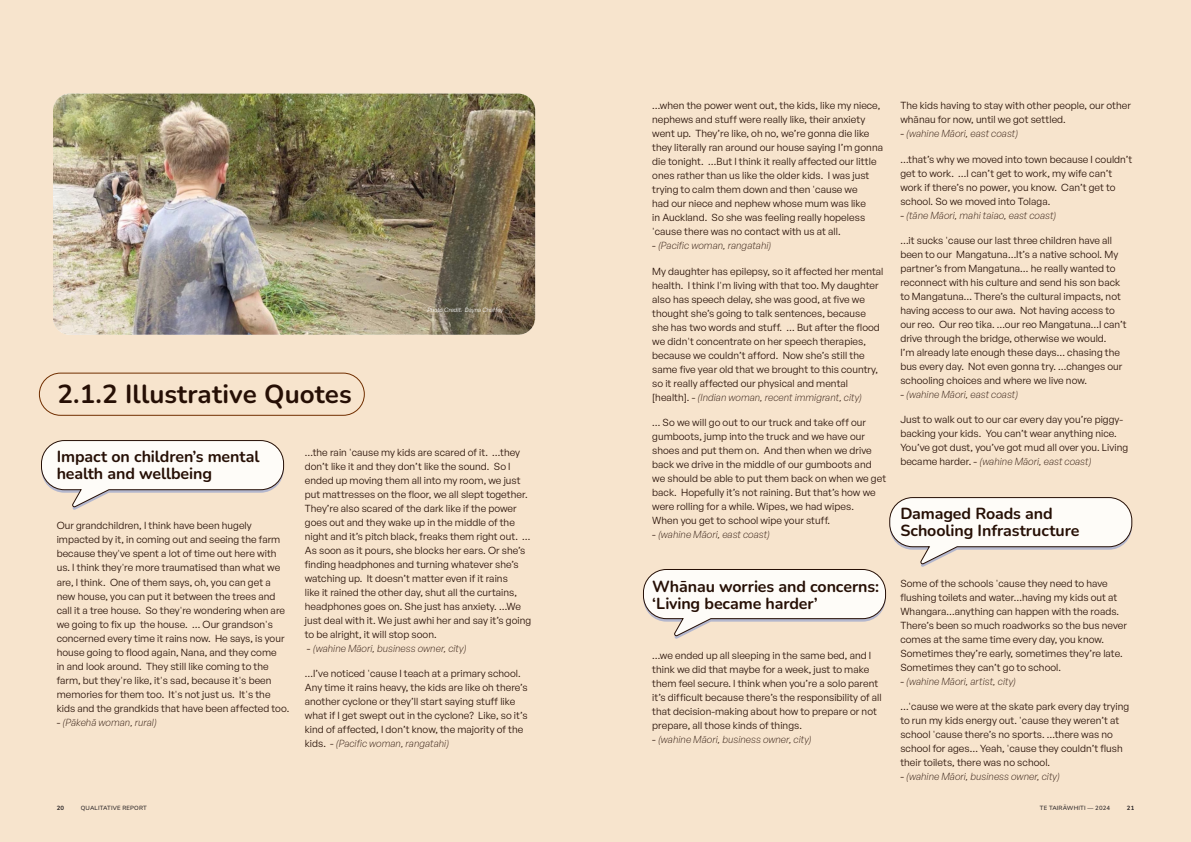
<style>
.page{position:relative;width:1191px;height:842px;background:#f7e4cd}
.page>*{position:absolute;margin:0;border:0;box-sizing:border-box;transform-origin:0 0}
.t1{font:700 26px "Nunito";letter-spacing:.005em;color:#260f05}
.t2{font:700 16px/17px "Nunito";letter-spacing:-.005em;color:#260f05}
.t3{font:10px/14px "General Sans";letter-spacing:.005em;color:#260f05}
.t4{font:italic 300 10px "General Sans";letter-spacing:.005em;color:#260f05}
.t5{font:500 6px "Nunito";letter-spacing:.025em;color:#241f21}
.t6{font:italic 6px "General Sans";letter-spacing:.005em;color:#fff}
.t7{font:700 6px "Nunito";color:#241f21}
.s1{font-weight:400;font-style:normal}
.s2{font-style:italic}
.s3{font-weight:300;font-style:italic}
</style>
<div class="page">
<svg style="left:41px;top:440px;width:243px;height:70px"></svg>
<svg style="left:643px;top:497px;width:489px;height:142px"></svg>
<div style="left:39px;top:373px;width:326px;height:43px;border:1px solid #702e00;border-radius:21px"></div>
<img style="left:53px;top:94px;width:482px;height:241px">
<p class="t6" style="left:427px;top:306px;width:77px">Photo Credit. Dayna Chaffey</p>
<h1 class="t1" style="left:58px;top:376px;width:296px">2.1.2 Illustrative Quotes</h1>
<p class="t3" style="left:305px;top:445px;width:228px">…the rain 'cause my kids are scared of it. …they don’t like it and they don’t like the sound. So I ended up moving them all into my room, we just put mattresses on the floor, we all slept together.<br>They’re also scared of the dark like if the power goes out and they wake up in the middle of the night and it’s pitch black, freaks them right out. … As soon as it pours, she blocks her ears. Or she’s finding headphones and turning whatever she’s watching up. It doesn’t matter even if it rains<br>like it rained the other day, shut all the curtains, headphones goes on. She just has anxiety. …We just deal with it. We just awhi her and say it’s going to be alright, it will stop soon.</p>
<p class="t4" style="left:307px;top:642px;width:161px"><span class="s1">-</span> (wahine Māori, business owner, city)</p>
<p class="t3" style="left:305px;top:666px;width:224px">…I’ve noticed 'cause I teach at a primary school.<br>Any time it rains heavy, the kids are like oh there’s another cyclone or they’ll start saying stuff like what if I get swept out in the cyclone? Like, so it’s kind of affected, I don’t know, the majority of the kids. <span class="s2">-</span> <span class="s3">(Pacific woman, rangatahi)</span></p>
<h2 class="t2" style="left:57px;top:447px;width:204px">Impact on children’s mental health and wellbeing</h2>
<p class="t3" style="left:57px;top:519px;width:234px">Our grandchildren, I think have been hugely impacted by it, in coming out and seeing the farm because they've spent a lot of time out here with us. I think they're more traumatised than what we are, I think. One of them says, oh, you can get a new house, you can put it between the trees and call it a tree house. So they're wondering when are we going to fix up the house. … Our grandson's concerned every time it rains now. He says, is your house going to flood again, Nana, and they come<br>in and look around. They still like coming to the farm, but they're like, it's sad, because it's been memories for them too. It's not just us. It's the kids and the grandkids that have been affected too.</p>
<p class="t4" style="left:57px;top:716px;width:102px"><span class="s1">-</span> (Pākehā woman, rural)</p>
<p class="t3" style="left:652px;top:98px;width:232px">…when the power went out, the kids, like my niece, nephews and stuff were really like, their anxiety went up. They’re like, oh no, we’re gonna die like they literally ran around our house saying I’m gonna die tonight. …But I think it really affected our little ones rather than us like the older kids. I was just trying to calm them down and then 'cause we<br>had our niece and nephew whose mum was like<br>in Auckland. So she was feeling really hopeless 'cause there was no contact with us at all.</p>
<p class="t4" style="left:652px;top:239px;width:121px"><span class="s1">-</span> (Pacific woman, rangatahi)</p>
<p class="t3" style="left:652px;top:264px;width:233px">My daughter has epilepsy, so it affected her mental health. I think I'm living with that too. My daughter also has speech delay, she was good, at five we thought she’s going to talk sentences, because she has two words and stuff. … But after the flood we didn't concentrate on her speech therapies, because we couldn’t afford. Now she’s still the same five year old that we brought to this country, so it really affected our physical and mental [health]. - <span class="s3">(Indian woman, recent immigrant, city)</span></p>
<p class="t3" style="left:652px;top:415px;width:235px">… So we will go out to our truck and take off our gumboots, jump into the truck and we have our shoes and put them on. And then when we drive back we drive in the middle of our gumboots and we should be able to put them back on when we get back. Hopefully it’s not raining. But that’s how we were rolling for a while. Wipes, we had wipes.<br>When you get to school wipe your stuff.</p>
<p class="t4" style="left:652px;top:528px;width:119px"><span class="s1">-</span> (wahine Māori, east coast)</p>
<p class="t3" style="left:900px;top:98px;width:232px">The kids having to stay with other people, our other whānau for now, until we got settled.</p>
<p class="t4" style="left:900px;top:127px;width:119px"><span class="s1">-</span> (wahine Māori, east coast)</p>
<p class="t3" style="left:900px;top:152px;width:234px">…that’s why we moved into town because I couldn’t get to work. …I can’t get to work, my wife can’t work if there’s no power, you know. Can’t get to school. So we moved into Tolaga.</p>
<p class="t4" style="left:900px;top:209px;width:158px"><span class="s1">-</span> (tāne Māori, mahi taiao, east coast)</p>
<p class="t3" style="left:900px;top:233px;width:228px">…it sucks 'cause our last three children have all been to our Mangatuna…It’s a native school. My partner’s from Mangatuna… he really wanted to reconnect with his culture and send his son back to Mangatuna… There’s the cultural impacts, not having access to our awa. Not having access to our reo. Our reo tika. …our reo Mangatuna…I can’t drive through the bridge, otherwise we would.<br>I’m already late enough these days… chasing the bus every day. Not even gonna try. …changes our schooling choices and where we live now.</p>
<p class="t4" style="left:900px;top:388px;width:119px"><span class="s1">-</span> (wahine Māori, east coast)</p>
<p class="t3" style="left:900px;top:412px;width:229px">Just to walk out to our car every day you’re piggy&shy;backing your kids. You can’t wear anything nice.<br>You’ve got dust, you’ve got mud all over you. Living became harder. - <span class="s3">(wahine Māori, east coast)</span></p>
<h2 class="t2" style="left:900px;top:504px;width:180px">Damaged Roads and<br>Schooling Infrastructure</h2>
<h2 class="t2" style="left:652px;top:577px;width:228px">Whānau worries and concerns: ‘Living became harder’</h2>
<p class="t3" style="left:652px;top:648px;width:231px">…we ended up all sleeping in the same bed, and I think we did that maybe for a week, just to make them feel secure. I think when you’re a solo parent it’s difficult because there’s the responsibility of all that decision-making about how to prepare or not prepare, all those kinds of things.</p>
<p class="t4" style="left:652px;top:734px;width:161px"><span class="s1">-</span> (wahine Māori, business owner, city)</p>
<p class="t3" style="left:900px;top:576px;width:228px">Some of the schools 'cause they need to have flushing toilets and water…having my kids out at Whangara…anything can happen with the roads.<br>There’s been so much roadworks so the bus never comes at the same time every day, you know.<br>Sometimes they’re early, sometimes they’re late.<br>Sometimes they can’t go to school.</p>
<p class="t4" style="left:900px;top:675px;width:117px"><span class="s1">-</span> (wahine Māori, artist, city)</p>
<p class="t3" style="left:900px;top:699px;width:230px">…'cause we were at the skate park every day trying to run my kids energy out. 'cause they weren’t at school 'cause there’s no sports. …there was no school for ages… Yeah, 'cause they couldn’t flush their toilets, there was no school.</p>
<p class="t4" style="left:900px;top:770px;width:161px"><span class="s1">-</span> (wahine Māori, business owner, city)</p>
<p class="t7" style="left:57px;top:803px;width:9px">20</p>
<p class="t5" style="left:81px;top:803px;width:67px">QUALITATIVE REPORT</p>
<p class="t5" style="left:1039px;top:803px;width:72px">TE TAIRĀWHITI — 2024</p>
<p class="t7" style="left:1127px;top:803px;width:9px">21</p>
</div>
